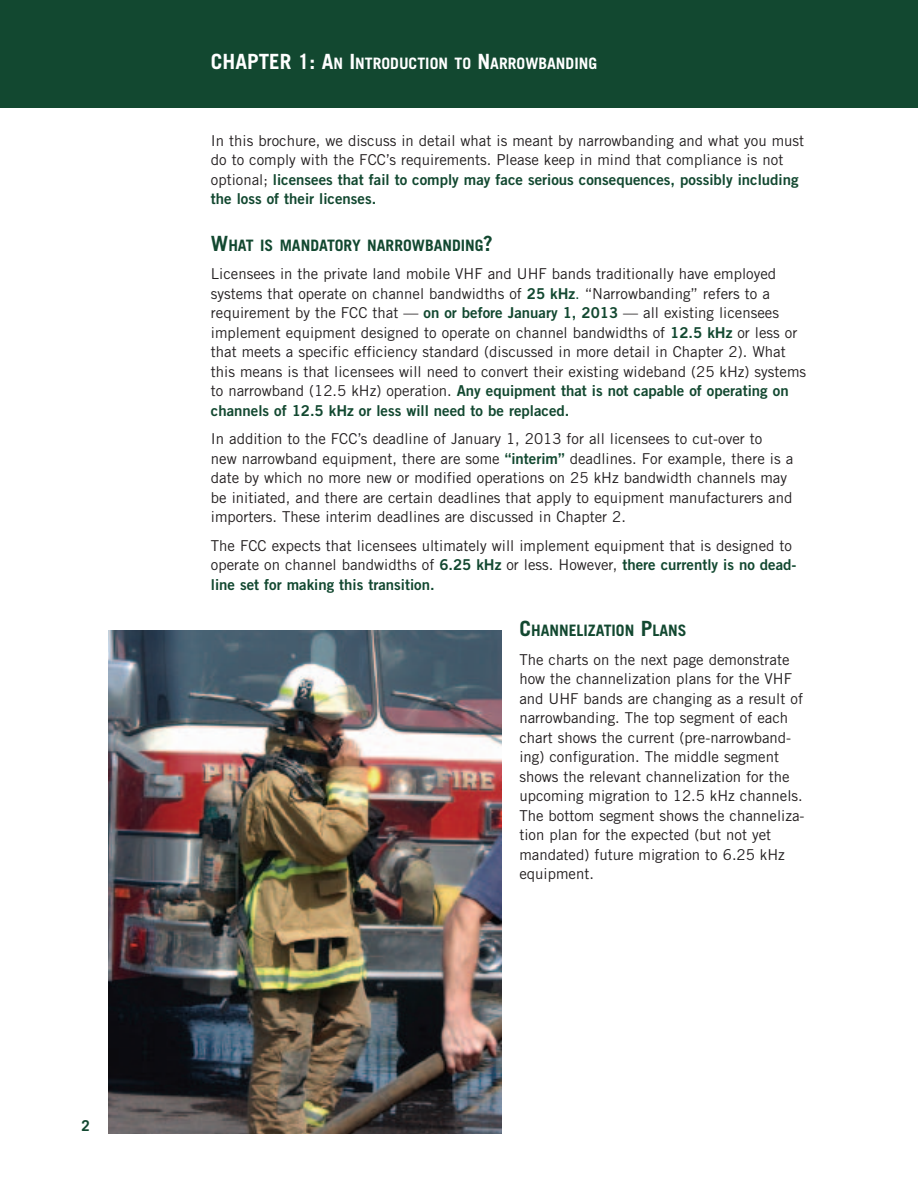
<style>
.page{position:relative;width:918px;height:1188px;background:#fff}
.page>*{position:absolute;margin:0;border:0;box-sizing:border-box;transform-origin:0 0}
.t1{font:700 15.75px "Trade Gothic";color:#124830}
.t2{font:700 15.75px "Trade Gothic";color:#fff}
.t3{font:15px/19.5px "Trade Gothic";color:#231f20}
.t4{font:15px/19.5px "Trade Gothic Bold Two";color:#124830}
.t5{font:700 15px "Trade Gothic";color:#124830}
.s1{font-size:21px}
.s2{font-family:"Trade Gothic";color:#231f20}
.s3{font-family:"Trade Gothic Bold Two";color:#124830}
.s4{color:#124830}
</style>
<div class="page">
<div style="left:0;top:0;width:918px;height:108px;background:#124830"></div>
<img style="left:108px;top:630px;width:393px;height:504px">
<p class="t5" style="left:82px;top:1120px;width:10px">2</p>
<p class="t2" style="left:211px;top:58px;width:388px"><span class="s1">CHAPTER 1: A</span>N <span class="s1">I</span>NTRODUCTION TO <span class="s1">N</span>ARROWBANDING</p>
<p class="t3" style="left:211px;top:132px;width:595px">In this brochure, we discuss in detail what is meant by narrowbanding and what you must do to comply with the FCC’s requirements. Please keep in mind that compliance is not</p>
<p class="t4" style="left:211px;top:171px;width:589px"><span class="s2">optional;</span> licensees that fail to comply may face serious consequences, possibly including the loss of their licenses.</p>
<p class="t1" style="left:211px;top:239px;width:284px"><span class="s1">W</span>HAT IS MANDATORY NARROWBANDING<span class="s1">?</span></p>
<p class="t3" style="left:211px;top:266px;width:597px">Licensees in the private land mobile VHF and UHF bands traditionally have employed systems that operate on channel bandwidths of <span class="s3">25 kHz</span><span class="s4">.</span> “Narrowbanding” refers to a requirement by the FCC that — <span class="s3">on or before January 1, 2013</span> — all existing licensees implement equipment designed to operate on channel bandwidths of <span class="s3">12.5 kHz</span> or less or that meets a specific efficiency standard (discussed in more detail in Chapter 2). What this means is that licensees will need to convert their existing wideband (25 kHz) systems</p>
<p class="t4" style="left:211px;top:383px;width:579px"><span class="s2">to narrowband (12.5 kHz) operation.</span> Any equipment that is not capable of operating on channels of 12.5 kHz or less will need to be replaced.</p>
<p class="t3" style="left:211px;top:431px;width:584px">In addition to the FCC’s deadline of January 1, 2013 for all licensees to cut-over to<br>new narrowband equipment, there are some <span class="s3">“interim”</span> deadlines. For example, there is a date by which no more new or modified operations on 25 kHz bandwidth channels may be initiated, and there are certain deadlines that apply to equipment manufacturers and importers. These interim deadlines are discussed in Chapter 2.</p>
<p class="t3" style="left:211px;top:537px;width:587px">The FCC expects that licensees ultimately will implement equipment that is designed to operate on channel bandwidths of <span class="s3">6.25 kHz</span> or less. However, <span class="s3">there currently is no dead-</span></p>
<p class="t4" style="left:211px;top:576px;width:225px">line set for making this transition.</p>
<p class="t1" style="left:519px;top:625px;width:169px"><span class="s1">C</span>HANNELIZATION <span class="s1">P</span>LANS</p>
<p class="t3" style="left:519px;top:651px;width:287px">The charts on the next page demonstrate how the channelization plans for the VHF and UHF bands are changing as a result of narrowbanding. The top segment of each chart shows the current (pre-narrowband&shy;ing) configuration. The middle segment shows the relevant channelization for the upcoming migration to 12.5 kHz channels.<br>The bottom segment shows the channeliza&shy;tion plan for the expected (but not yet mandated) future migration to 6.25 kHz equipment.</p>
</div>
